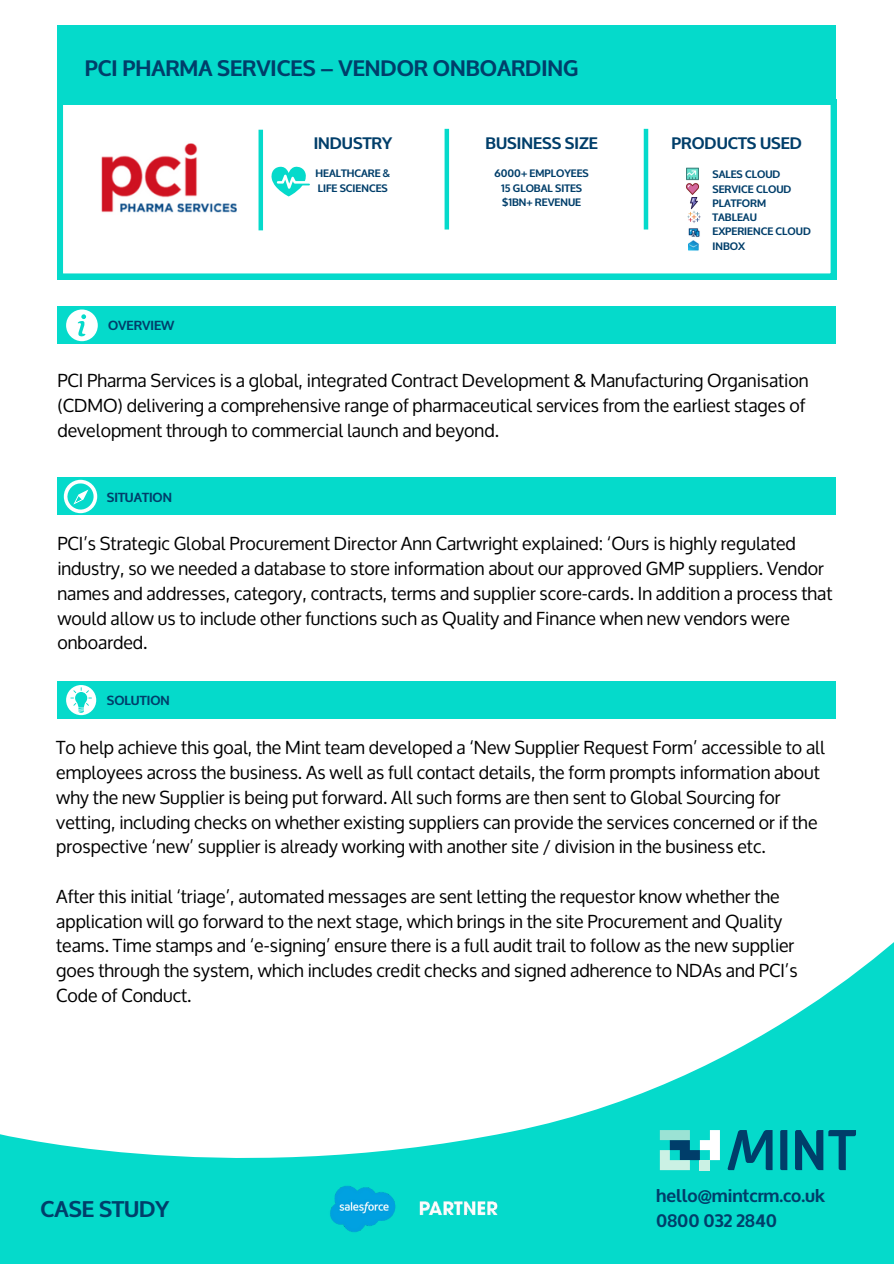
<style>
.page{position:relative;width:894px;height:1264px;background:#fff}
.page>*{position:absolute;margin:0;border:0;box-sizing:border-box;transform-origin:0 0}
.t1{font:700 22.35px "Oxygen";color:#003e6a}
.t2{font:700 22.2px "Oxygen";color:#003e6a}
.t3{font:18px/24.8px "Oxygen";color:#000}
.t4{font:700 17.7px/24.9px "Oxygen";color:#003e6a}
.t5{font:700 16.5px "Oxygen";color:#003e6a}
.t6{font:700 13.05px "Oxygen";color:#003e6a}
.t7{font:700 10.65px/14.2px "Oxygen";color:#003e6a}
</style>
<div class="page">
<svg style="left:0;top:943px;width:893px;height:320px"></svg>
<svg style="left:780px;top:1129px;width:7px;height:41px"></svg>
<svg style="left:727px;top:1129px;width:45px;height:41px;background:#02909d"></svg>
<svg style="left:794px;top:1129px;width:61px;height:41px;background:#02929e"></svg>
<svg style="left:659px;top:1130px;width:60px;height:40px;background:#67cbc9"></svg>
<svg style="left:57px;top:99px;width:779px;height:180px"></svg>
<img style="left:82px;top:127px;width:165px;height:119px">
<div style="left:258px;top:130px;width:5px;height:100px;background:#05dacb"></div>
<div style="left:444px;top:129px;width:5px;height:100px;background:#05dacb"></div>
<div style="left:643px;top:129px;width:5px;height:100px;background:#05dacb"></div>
<svg style="left:271px;top:166px;width:38px;height:30px"></svg>
<svg style="left:687px;top:211px;width:13px;height:12px"></svg>
<img style="left:685px;top:167px;width:14px;height:29px">
<img style="left:687px;top:196px;width:13px;height:14px">
<div style="left:57px;top:26px;width:778px;height:73px;background:#05dacb"></div>
<div style="left:57px;top:306px;width:779px;height:38px;background:#05dacb"></div>
<svg style="left:66px;top:309px;width:32px;height:32px"></svg>
<div style="left:57px;top:477px;width:779px;height:38px;background:#05dacb"></div>
<svg style="left:64px;top:480px;width:33px;height:33px"></svg>
<img style="left:686px;top:226px;width:16px;height:12px">
<img style="left:688px;top:239px;width:11px;height:14px">
<img style="left:328px;top:1184px;width:175px;height:52px">
<div style="left:57px;top:681px;width:779px;height:38px;background:#05dacb"></div>
<div style="left:66px;top:685px;width:30px;height:30px;background:#fff;border-radius:50%"></div>
<svg style="left:70px;top:687px;width:22px;height:26px"></svg>
<h4 class="t2" style="left:85px;top:48px;width:495px">PCI PHARMA SERVICES – VENDOR ONBOARDING</h4>
<p class="t6" style="left:108px;top:314px;width:68px">OVERVIEW</p>
<h2 class="t5" style="left:313px;top:129px;width:80px">INDUSTRY</h2>
<p class="t5" style="left:485px;top:129px;width:114px">BUSINESS SIZE</p>
<p class="t5" style="left:671px;top:129px;width:132px">PRODUCTS USED</p>
<p class="t7" style="left:315px;top:165px;width:76px">HEALTHCARE &amp;<br>LIFE SCIENCES</p>
<p class="t7" style="left:494px;top:165px;width:96px">6000+ EMPLOYEES</p>
<p class="t7" style="left:712px;top:166px;width:69px">SALES CLOUD</p>
<p class="t7" style="left:712px;top:181px;width:80px">SERVICE CLOUD</p>
<p class="t7" style="left:712px;top:195px;width:55px">PLATFORM</p>
<p class="t7" style="left:712px;top:209px;width:46px">TABLEAU</p>
<p class="t7" style="left:712px;top:223px;width:100px">EXPERIENCE CLOUD</p>
<p class="t7" style="left:712px;top:238px;width:34px">INBOX</p>
<p class="t7" style="left:501px;top:180px;width:82px">15 GLOBAL SITES</p>
<p class="t7" style="left:502px;top:194px;width:80px">$1BN+ REVENUE</p>
<p class="t3" style="left:57px;top:368px;width:752px">PCI Pharma Services is a global, integrated Contract Development &amp; Manufacturing Organisation (CDMO) delivering a comprehensive range of pharmaceutical services from the earliest stages of development through to commercial launch and beyond.</p>
<h2 class="t6" style="left:107px;top:485px;width:67px">SITUATION</h2>
<p class="t3" style="left:57px;top:531px;width:776px">PCI’s Strategic Global Procurement Director Ann Cartwright explained: ‘Ours is highly regulated industry, so we needed a database to store information about our approved GMP suppliers. Vendor names and addresses, category, contracts, terms and supplier score-cards. In addition a process that would allow us to include other functions such as Quality and Finance when new vendors were onboarded.</p>
<h4 class="t6" style="left:107px;top:689px;width:64px">SOLUTION</h4>
<p class="t3" style="left:56px;top:735px;width:769px">To help achieve this goal, the Mint team developed a ‘New Supplier Request Form’ accessible to all employees across the business. As well as full contact details, the form prompts information about why the new Supplier is being put forward. All such forms are then sent to Global Sourcing for vetting, including checks on whether existing suppliers can provide the services concerned or if the prospective ‘new’ supplier is already working with another site / division in the business etc.</p>
<h5 class="t3" style="left:56px;top:884px;width:742px">After this initial ‘triage’, automated messages are sent letting the requestor know whether the application will go forward to the next stage, which brings in the site Procurement and Quality teams. Time stamps and ‘e-signing’ ensure there is a full audit trail to follow as the new supplier goes through the system, which includes credit checks and signed adherence to NDAs and PCI’s Code of Conduct.</h5>
<p class="t1" style="left:40px;top:1189px;width:130px">CASE STUDY</p>
<h5 class="t4" style="left:656px;top:1181px;width:170px">hello@mintcrm.co.uk<br>0800 032 2840</h5>
</div>
